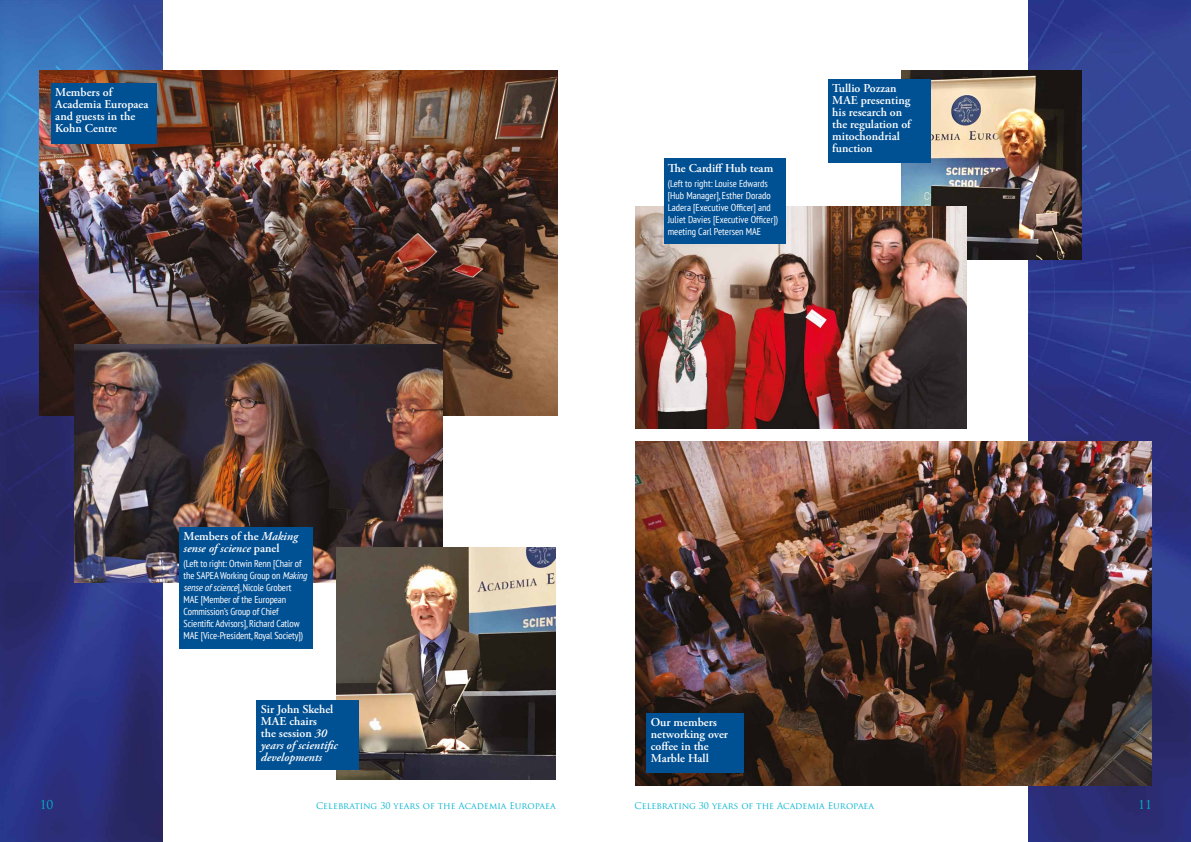
<style>
.page{position:relative;width:1191px;height:842px;background:#fff}
.page>*{position:absolute;margin:0;border:0;box-sizing:border-box;transform-origin:0 0}
.t1{font:600 12px/12px "Adobe Garamond Pro";color:#fff}
.t2{font:italic 600 12px/12px "Adobe Garamond Pro";color:#fff}
.t3{font:12px "Trajan Pro";color:#00b4d0}
.t4{font:condensed 10px/12px "PT Sans";letter-spacing:-.01em;color:#fff}
.t5{font:9px "Trajan Pro";color:#00b4d0}
.s1{font-style:normal}
.s2{font-style:italic}
</style>
<div class="page">
<img style="left:1028px;top:0;width:163px;height:842px">
<img style="left:0;top:0;width:162px;height:842px">
<img style="left:40px;top:71px;width:517px;height:345px">
<img style="left:74px;top:344px;width:368px;height:239px">
<img style="left:336px;top:547px;width:220px;height:232px">
<img style="left:635px;top:441px;width:516px;height:344px">
<img style="left:901px;top:71px;width:180px;height:189px">
<div style="left:828px;top:79px;width:102px;height:84px;background:#005094"></div>
<div style="left:646px;top:713px;width:98px;height:59px;background:#005094"></div>
<div style="left:257px;top:700px;width:102px;height:70px;background:#005094"></div>
<div style="left:179px;top:527px;width:134px;height:122px;background:#005094"></div>
<div style="left:51px;top:83px;width:106px;height:60px;background:#005094"></div>
<img style="left:635px;top:207px;width:331px;height:221px">
<div style="left:663px;top:159px;width:122px;height:85px;background:#005094"></div>
<p class="t1" style="left:55px;top:86px;width:95px">Members of<br>Academia Europaea and guests in the<br>Kohn Centre</p>
<p class="t2" style="left:184px;top:531px;width:116px"><span class="s1">Members of the</span> Making sense of science <span class="s1">panel</span></p>
<p class="t4" style="left:184px;top:557px;width:127px">(Left to right: Ortwin Renn [Chair of the SAPEA Working Group on <span class="s2">Making senseofscience</span>], Nicole Grobert<br>MAE [Member of the European Commission’s Group of Chief Scientific Advisors], Richard Catlow MAE [Vice-President, Royal Society])</p>
<p class="t1" style="left:261px;top:703px;width:78px">Sir John Skehel<br>MAE chairs<br>the session <span class="s2">30 years of scientific developments</span></p>
<p class="t1" style="left:668px;top:162px;width:107px">The Cardiff Hub team</p>
<p class="t4" style="left:668px;top:177px;width:112px">(Left to right: Louise Edwards [Hub Manager], Esther Dorado<br>Ladera [Executive Officer] and<br>Juliet Davies [Executive Officer]) meeting Carl Petersen MAE</p>
<p class="t1" style="left:832px;top:83px;width:80px">Tullio Pozzan<br>MAE presenting his research on the regulation of mitochondrial function</p>
<p class="t1" style="left:651px;top:716px;width:79px">Our members networking over coffee in the<br>Marble Hall</p>
<p class="t3" style="left:40px;top:797px;width:15px">10</p>
<p class="t5" style="left:316px;top:800px;width:241px">Celebrating 30 years of the Academia Europaea</p>
<p class="t5" style="left:634px;top:800px;width:241px">Celebrating 30 years of the Academia Europaea</p>
<p class="t3" style="left:1138px;top:797px;width:15px">11</p>
</div>
